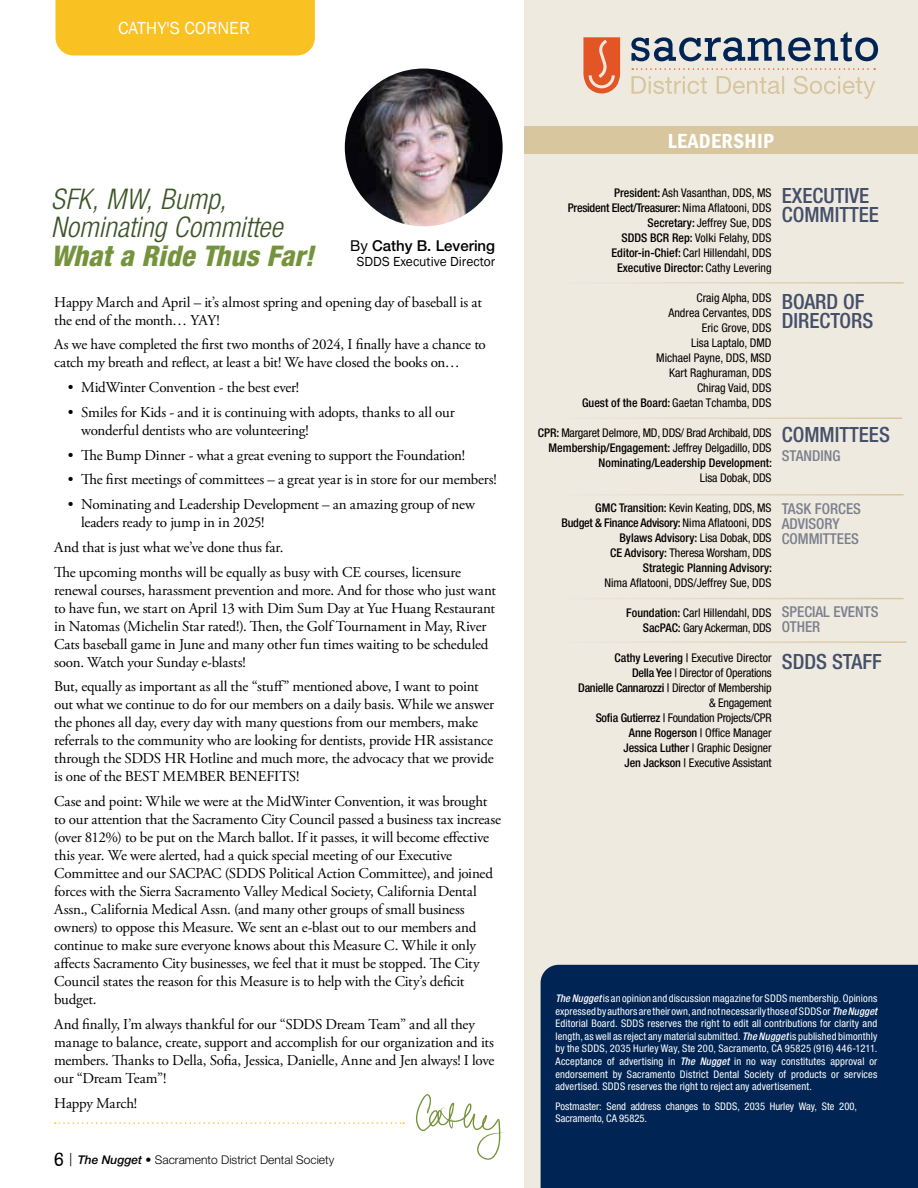
<style>
.page{position:relative;width:918px;height:1188px;background:#fff}
.page>*{position:absolute;margin:0;border:0;box-sizing:border-box;transform-origin:0 0}
.t1{font:italic 300 condensed 28.5px/28.5px "Helvetica Neue LT Std";letter-spacing:.005em;color:#3c5426}
.t2{font:italic 800 condensed 28.5px "Helvetica Neue LT Std";letter-spacing:.005em;color:#75933c}
.t3{font:500 condensed 21px/19.5px "Helvetica Neue LT Std";color:#444f6a}
.t4{font:600 condensed 21px "Franklin Gothic";letter-spacing:.02em;color:#fff}
.t5{font:18px "Franklin Gothic";color:#fff}
.t6{font:15px/18px "Adobe Garamond Pro";letter-spacing:-.015em;color:#000}
.t7{font:500 condensed 15px/15px "Helvetica Neue LT Std";color:#7b808f}
.t8{font:500 15px "Helvetica Neue LT Std";color:#000}
.t9{font:13.5px "Franklin Gothic";color:#000}
.t10{font:condensed 12px/15px "Helvetica Neue LT Std";color:#000;text-align:right}
.t11{font:condensed 12px/15px "Helvetica Neue LT Std";letter-spacing:-.02em;color:#000;text-align:right}
.t12{font:500 condensed 12px/15px "Helvetica Neue LT Std";color:#000;text-align:right}
.t13{font:300 12px "Helvetica Neue LT Std";color:#000}
.t14{font:condensed 10.5px/12.6px "Helvetica Neue LT Std";letter-spacing:.005em;color:#fff;text-align:justify}
.s1{font-weight:400}
.s2{font-family:"Granite";font-weight:400;font-size:19.5px}
.s3{font-weight:400;font-stretch:condensed;font-size:18px}
.s4{font-weight:500;font-style:italic}
.s5{font-weight:500}
</style>
<div class="page">
<img style="left:343px;top:67px;width:161px;height:161px;border-radius:80px">
<div style="left:342px;top:66px;width:164px;height:163px;border:3px solid #fff;border-radius:50%"></div>
<div style="left:525px;top:0;width:393px;height:1188px;background:#efeadf"></div>
<div style="left:524px;top:126px;width:394px;height:28px;background:#d7c69e"></div>
<svg style="left:583px;top:37px;width:37px;height:57px"></svg>
<svg style="left:631px;top:32px;width:247px;height:29px"></svg>
<svg style="left:631px;top:76px;width:244px;height:23px"></svg>
<svg style="left:632px;top:68px;width:243px;height:2px"></svg>
<hr style="left:566px;top:282px;width:338px;height:2px;background:#fff">
<hr style="left:566px;top:494px;width:338px;height:2px;background:#fff">
<hr style="left:566px;top:598px;width:338px;height:1px;background:#fff">
<hr style="left:569px;top:641px;width:337px;height:2px;background:#fff">
<hr style="left:565px;top:417px;width:337px;height:2px;background:#fff">
<div style="left:541px;top:965px;width:377px;height:223px;background:#002554"></div>
<svg style="left:415px;top:1094px;width:90px;height:66px"></svg>
<svg style="left:55px;top:1122px;width:349px;height:2px"></svg>
<div style="left:56px;top:0;width:259px;height:56px;background:#f9c121"></div>
<p class="t5" style="left:118px;top:17px;width:133px">CATHY'S CORNER</p>
<h1 class="t1" style="left:51px;top:185px;width:233px">SFK, MW, Bump,<br>Nominating Committee</h1>
<h1 class="t2" style="left:51px;top:238px;width:264px">What a Ride Thus Far!</h1>
<p class="t8" style="left:350px;top:236px;width:147px"><span class="s1">By</span> Cathy B. Levering</p>
<p class="t9" style="left:357px;top:253px;width:140px">SDDS Executive Director</p>
<p class="t6" style="left:54px;top:293px;width:429px">Happy March and April – it’s almost spring and opening day of baseball is at the end of the month… YAY!</p>
<p class="t6" style="left:54px;top:336px;width:433px">As we have completed the first two months of 2024, I finally have a chance to catch my breath and reflect, at least a bit! We have closed the books on…</p>
<p class="t6" style="left:68px;top:379px;width:233px">• MidWinter Convention - the best ever!</p>
<p class="t6" style="left:81px;top:404px;width:375px;text-indent:-14px">• Smiles for Kids - and it is continuing with adopts, thanks to all our wonderful dentists who are volunteering!</p>
<p class="t6" style="left:68px;top:446px;width:399px">• The Bump Dinner - what a great evening to support the Foundation!</p>
<p class="t6" style="left:68px;top:471px;width:430px">• The first meetings of committees – a great year is in store for our members!</p>
<p class="t6" style="left:81px;top:496px;width:395px;text-indent:-14px">• Nominating and Leadership Development – an amazing group of new leaders ready to jump in in 2025!</p>
<p class="t6" style="left:54px;top:535px;width:409px;line-height:24.8px">And that is just what we’ve done thus far.<br>The upcoming months will be equally as busy with CE courses, licensure</p>
<p class="t6" style="left:54px;top:581px;width:443px">renewal courses, harassment prevention and more. And for those who just want to have fun, we start on April 13 with Dim Sum Day at Yue Huang Restaurant in Natomas (Michelin Star rated!). Then, the Golf Tournament in May, River Cats baseball game in June and many other fun times waiting to be scheduled soon. Watch your Sunday e-blasts!</p>
<p class="t6" style="left:54px;top:678px;width:441px">But, equally as important as all the “stuff” mentioned above, I want to point out what we continue to do for our members on a daily basis. While we answer the phones all day, every day with many questions from our members, make referrals to the community who are looking for dentists, provide HR assistance through the SDDS HR Hotline and much more, the advocacy that we provide is one of the BEST MEMBER BENEFITS!</p>
<p class="t6" style="left:54px;top:793px;width:448px">Case and point: While we were at the MidWinter Convention, it was brought to our attention that the Sacramento City Council passed a business tax increase (over 812%) to be put on the March ballot. If it passes, it will become effective this year. We were alerted, had a quick special meeting of our Executive Committee and our SACPAC (SDDS Political Action Committee), and joined forces with the Sierra Sacramento Valley Medical Society, California Dental Assn., California Medical Assn. (and many other groups of small business owners) to oppose this Measure. We sent an e-blast out to our members and continue to make sure everyone knows about this Measure C. While it only affects Sacramento City businesses, we feel that it must be stopped. The City Council states the reason for this Measure is to help with the City’s deficit budget.</p>
<p class="t6" style="left:54px;top:1016px;width:442px">And finally, I’m always thankful for our “SDDS Dream Team” and all they manage to balance, create, support and accomplish for our organization and its members. Thanks to Della, Sofia, Jessica, Danielle, Anne and Jen always! I love our “Dream Team”!</p>
<p class="t6" style="left:54px;top:1094px;width:85px">Happy March!</p>
<p class="t13" style="left:54px;top:1153px;width:282px"><span class="s2">6</span> <span class="s3">|</span> <span class="s4">The Nugget</span> • Sacramento District Dental Society</p>
<h2 class="t4" style="left:668px;top:127px;width:108px">LEADERSHIP</h2>
<p class="t10" style="left:568px;top:185px;width:205px"><span class="s5">President:</span> Ash Vasanthan, DDS, MS<br><span class="s5">President Elect/Treasurer:</span> Nima Aflatooni, DDS <span class="s5">Secretary:</span> Jeffrey Sue, DDS<br><span class="s5">SDDS BCR Rep:</span> Volki Felahy, DDS <span class="s5">Editor-in-Chief:</span> Carl Hillendahl, DDS <span class="s5">Executive Director:</span> Cathy Levering</p>
<p class="t10" style="left:582px;top:290px;width:191px">Craig Alpha, DDS<br>Andrea Cervantes, DDS<br>Eric Grove, DDS<br>Lisa Laptalo, DMD<br>Michael Payne, DDS, MSD<br>Kart Raghuraman, DDS<br>Chirag Vaid, DDS<br><span class="s5">Guest of the Board:</span> Gaetan Tchamba, DDS</p>
<p class="t11" style="left:538px;top:425px;width:236px"><span class="s5">CPR:</span> Margaret Delmore, MD, DDS/ Brad Archibald, DDS<br><span class="s5">Membership/Engagement:</span> Jeffrey Delgadillo, DDS<br><span class="s5">Nominating/Leadership Development:</span></p>
<p class="t10" style="left:700px;top:470px;width:73px">Lisa Dobak, DDS</p>
<p class="t12" style="left:562px;top:500px;width:212px">GMC Transition: <span class="s1">Kevin Keating, DDS, MS </span>Budget &amp; Finance Advisory: <span class="s1">Nima Aflatooni, DDS </span>Bylaws Advisory: <span class="s1">Lisa Dobak, DDS<br></span>CE Advisory: <span class="s1">Theresa Worsham, DDS<br></span>Strategic Planning Advisory:</p>
<p class="t10" style="left:604px;top:575px;width:169px">Nima Aflatooni, DDS/Jeffrey Sue, DDS</p>
<p class="t10" style="left:626px;top:605px;width:147px"><span class="s5">Foundation:</span> Carl Hillendahl, DDS<br><span class="s5">SacPAC:</span> Gary Ackerman, DDS</p>
<p class="t11" style="left:578px;top:650px;width:195px"><span class="s5">Cathy Levering |</span> Executive Director<br><span class="s5">Della Yee |</span> Director of Operations<br><span class="s5">Danielle Cannarozzi |</span> Director of Membership &amp; Engagement<br><span class="s5">Sofia Gutierrez |</span> Foundation Projects/CPR <span class="s5">Anne Rogerson |</span> Office Manager<br><span class="s5">Jessica Luther |</span> Graphic Designer<br><span class="s5">Jen Jackson |</span> Executive Assistant</p>
<h2 class="t3" style="left:782px;top:186px;width:99px">EXECUTIVE<br>COMMITTEE</h2>
<h2 class="t3" style="left:782px;top:291px;width:93px">BOARD OF<br>DIRECTORS</h2>
<h2 class="t3" style="left:782px;top:424px;width:110px">COMMITTEES</h2>
<p class="t7" style="left:782px;top:448px;width:60px">STANDING</p>
<p class="t7" style="left:782px;top:501px;width:81px">TASK FORCES<br>ADVISORY<br>COMMITTEES</p>
<p class="t7" style="left:782px;top:604px;width:98px">SPECIAL EVENTS<br>OTHER</p>
<h2 class="t3" style="left:782px;top:652px;width:102px">SDDS STAFF</h2>
<p class="t14" style="left:555px;top:992px;width:323px"><span class="s4">The Nugget</span> is an opinion and discussion magazine for SDDS membership. Opinions expressed by authors are their own, and not necessarily those of SDDS or <span class="s4">The Nugget </span>Editorial Board. SDDS reserves the right to edit all contributions for clarity and length, as well as reject any material submitted. <span class="s4">The Nugget</span> is published bimonthly by the SDDS, 2035 Hurley Way, Ste 200, Sacramento, CA 95825 (916) 446-1211.<br>Acceptance of advertising in <span class="s4">The Nugget</span> in no way constitutes approval or endorsement by Sacramento District Dental Society of products or services advertised. SDDS reserves the right to reject any advertisement.</p>
<p class="t14" style="left:555px;top:1099px;width:303px">Postmaster: Send address changes to SDDS, 2035 Hurley Way, Ste 200,<br>Sacramento, CA 95825.</p>
</div>
